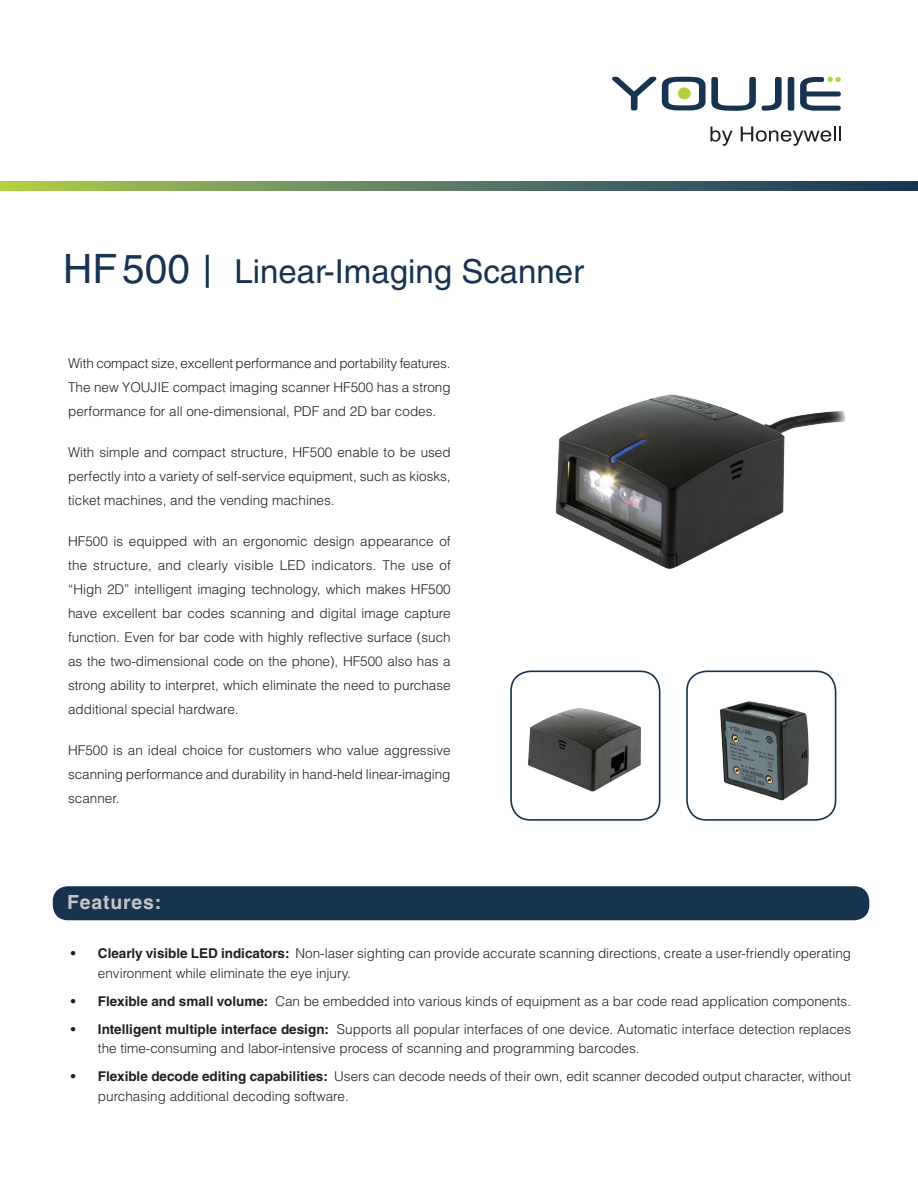
<style>
.page{position:relative;width:918px;height:1188px;background:#fff}
.page>*{position:absolute;margin:0;border:0;box-sizing:border-box;transform-origin:0 0}
.t1{font:33px "Helvetica LT Std";color:#183350}
.t2{font:700 19.5px "Helvetica LT Std";letter-spacing:.04em;color:#c5c6c8}
.t3{font:300 13.5px/24px "Helvetica LT Std";color:#231f20;text-align:justify}
.s1{font-size:40.5px}
.s2{font-weight:700}
</style>
<div class="page">
<hr style="left:206px;top:255px;width:3px;height:33px;background:#183350">
<img style="left:689px;top:671px;width:147px;height:148px">
<div style="left:686px;top:670px;width:150px;height:151px;border:2px solid #183350;border-radius:20px"></div>
<img style="left:555px;top:394px;width:291px;height:175px">
<img style="left:513px;top:671px;width:147px;height:147px">
<div style="left:510px;top:670px;width:150px;height:151px;border:2px solid #183350;border-radius:20px"></div>
<svg style="left:0;top:182px;width:918px;height:9px;background:#5f7d5c"></svg>
<svg style="left:612px;top:77px;width:44px;height:33px"></svg>
<svg style="left:662px;top:77px;width:94px;height:34px"></svg>
<svg style="left:762px;top:77px;width:20px;height:34px"></svg>
<svg style="left:788px;top:77px;width:6px;height:34px"></svg>
<svg style="left:800px;top:77px;width:41px;height:34px"></svg>
<div style="left:678px;top:87px;width:13px;height:12px;background:#b2d23f;border-radius:50%"></div>
<svg style="left:711px;top:126px;width:21px;height:20px"></svg>
<svg style="left:741px;top:126px;width:100px;height:20px"></svg>
<div style="left:53px;top:886px;width:816px;height:34px;background:#183350;border-radius:15px"></div>
<h1 class="t1" style="left:63px;top:253px;width:522px"><span class="s1">HF500</span> Linear-Imaging Scanner</h1>
<p class="t3" style="left:68px;top:351px;width:384px">With compact size, excellent performance and portability features.<br>The new YOUJIE compact imaging scanner HF500 has a strong performance for all one-dimensional, PDF and 2D bar codes.</p>
<p class="t3" style="left:68px;top:440px;width:384px">With simple and compact structure, HF500 enable to be used perfectly into a variety of self-service equipment, such as kiosks, ticket machines, and the vending machines.</p>
<p class="t3" style="left:68px;top:529px;width:384px">HF500 is equipped with an ergonomic design appearance of the structure, and clearly visible LED indicators. The use of “High 2D” intelligent imaging technology, which makes HF500 have excellent bar codes scanning and digital image capture function. Even for bar code with highly reflective surface (such as the two-dimensional code on the phone), HF500 also has a strong ability to interpret, which eliminate the need to purchase additional special hardware.</p>
<p class="t3" style="left:68px;top:738px;width:384px">HF500 is an ideal choice for customers who value aggressive scanning performance and durability in hand-held linear-imaging scanner.</p>
<h2 class="t2" style="left:67px;top:890px;width:96px">Features:</h2>
<p class="t3" style="left:98px;top:944px;width:755px;line-height:19.5px;text-indent:-27px"><span class="s2">• Clearly visible LED indicators:</span> Non-laser sighting can provide accurate scanning directions, create a user-friendly operating environment while eliminate the eye injury.</p>
<p class="t3" style="left:71px;top:989px;width:782px"><span class="s2">• Flexible and small volume:</span> Can be embedded into various kinds of equipment as a bar code read application components.</p>
<p class="t3" style="left:98px;top:1019px;width:755px;line-height:19.5px;text-indent:-27px"><span class="s2">• Intelligent multiple interface design:</span> Supports all popular interfaces of one device. Automatic interface detection replaces the time-consuming and labor-intensive process of scanning and programming barcodes.</p>
<p class="t3" style="left:98px;top:1066px;width:755px;line-height:20.2px;text-indent:-27px"><span class="s2">• Flexible decode editing capabilities:</span> Users can decode needs of their own, edit scanner decoded output character, without purchasing additional decoding software.</p>
</div>
